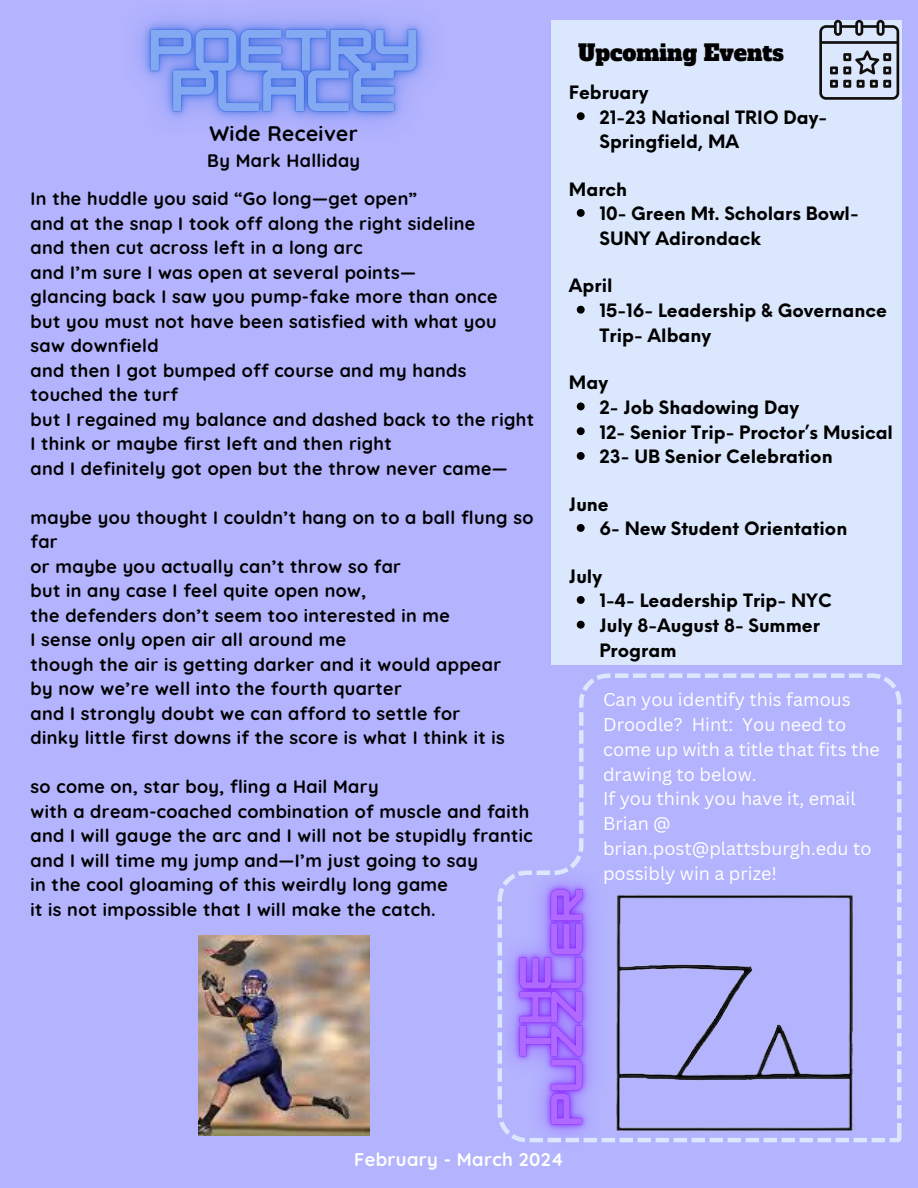
<style>
.page{position:relative;width:918px;height:1188px;background:#b3b3fe}
.page>*{position:absolute;margin:0;border:0;box-sizing:border-box;transform-origin:0 0}
.t1{font:22.2px "Alfa Slab One";color:#000}
.t2{font:700 21px "Quicksand";letter-spacing:.02em;color:#000}
.t3{font:700 18.3px "Quicksand";letter-spacing:.02em;color:#fff}
.t4{font:700 18px/24.5px "Quicksand";letter-spacing:.02em;color:#000}
.t5{font:700 18px/24.8px "Neue Einstellung";color:#000}
.t6{font:18px/24.8px "Canva Sans";color:#fff}
</style>
<div class="page">
<img style="left:198px;top:935px;width:171px;height:200px">
<img style="left:139px;top:17px;width:289px;height:106px">
<div style="left:551px;top:20px;width:351px;height:645px;background:#dbe7fc"></div>
<svg style="left:819px;top:20px;width:80px;height:80px"></svg>
<svg style="left:577px;top:112px;width:8px;height:8px"></svg>
<svg style="left:577px;top:209px;width:8px;height:8px"></svg>
<svg style="left:577px;top:306px;width:8px;height:8px"></svg>
<svg style="left:577px;top:403px;width:8px;height:7px"></svg>
<svg style="left:577px;top:427px;width:8px;height:8px"></svg>
<svg style="left:577px;top:452px;width:8px;height:8px"></svg>
<svg style="left:577px;top:524px;width:8px;height:8px"></svg>
<svg style="left:577px;top:596px;width:8px;height:8px"></svg>
<svg style="left:577px;top:621px;width:8px;height:8px"></svg>
<svg style="left:498px;top:673px;width:404px;height:469px"></svg>
<h3 class="t2" style="left:209px;top:120px;width:150px">Wide Receiver</h3>
<h3 class="t4" style="left:207px;top:148px;width:154px">By Mark Halliday</h3>
<p class="t4" style="left:31px;top:186px;width:505px">In the huddle you said “Go long—get open”<br>and at the snap I took off along the right sideline<br>and then cut across left in a long arc<br>and I’m sure I was open at several points—<br>glancing back I saw you pump-fake more than once<br>but you must not have been satisfied with what you saw downfield<br>and then I got bumped off course and my hands touched the turf<br>but I regained my balance and dashed back to the right I think or maybe first left and then right<br>and I definitely got open but the throw never came—</p>
<h4 class="t4" style="left:31px;top:505px;width:504px">maybe you thought I couldn’t hang on to a ball flung so far<br>or maybe you actually can’t throw so far<br>but in any case I feel quite open now,<br>the defenders don’t seem too interested in me<br>I sense only open air all around me<br>though the air is getting darker and it would appear<br>by now we’re well into the fourth quarter<br>and I strongly doubt we can afford to settle for<br>dinky little first downs if the score is what I think it is</h4>
<p class="t4" style="left:31px;top:774px;width:504px">so come on, star boy, fling a Hail Mary<br>with a dream-coached combination of muscle and faith and I will gauge the arc and I will not be stupidly frantic and I will time my jump and—I’m just going to say<br>in the cool gloaming of this weirdly long game<br>it is not impossible that I will make the catch.</p>
<p class="t1" style="left:578px;top:38px;width:207px">Upcoming Events</p>
<p class="t5" style="left:569px;top:78px;width:81px">February</p>
<p class="t5" style="left:599px;top:103px;width:229px">21-23 National TRIO Day-<br>Springfield, MA</p>
<h4 class="t5" style="left:569px;top:175px;width:60px">March</h4>
<p class="t5" style="left:599px;top:200px;width:261px">10- Green Mt. Scholars Bowl-<br>SUNY Adirondack</p>
<h4 class="t5" style="left:569px;top:272px;width:45px">April</h4>
<p class="t5" style="left:599px;top:296px;width:289px">15-16- Leadership &amp; Governance<br>Trip- Albany</p>
<p class="t5" style="left:569px;top:368px;width:41px">May</p>
<h4 class="t5" style="left:599px;top:393px;width:201px">2- Job Shadowing Day</h4>
<h4 class="t5" style="left:599px;top:418px;width:295px">12- Senior Trip- Proctor’s Musical</h4>
<h4 class="t5" style="left:599px;top:443px;width:235px">23- UB Senior Celebration</h4>
<h4 class="t5" style="left:569px;top:490px;width:41px">June</h4>
<p class="t5" style="left:599px;top:515px;width:249px">6- New Student Orientation</p>
<p class="t5" style="left:569px;top:562px;width:35px">July</p>
<p class="t5" style="left:599px;top:587px;width:234px">1-4- Leadership Trip- NYC</p>
<p class="t5" style="left:599px;top:611px;width:222px">July 8-August 8- Summer<br>Program</p>
<p class="t6" style="left:603px;top:687px;width:278px">Can you identify this famous<br>Droodle? Hint: You need to come up with a title that fits the drawing to below.</p>
<h4 class="t6" style="left:603px;top:786px;width:270px">If you think you have it, email<br>Brian @ brian.post@plattsburgh.edu to possibly win a prize!</h4>
<p class="t3" style="left:354px;top:1148px;width:211px">February - March 2024</p>
</div>
